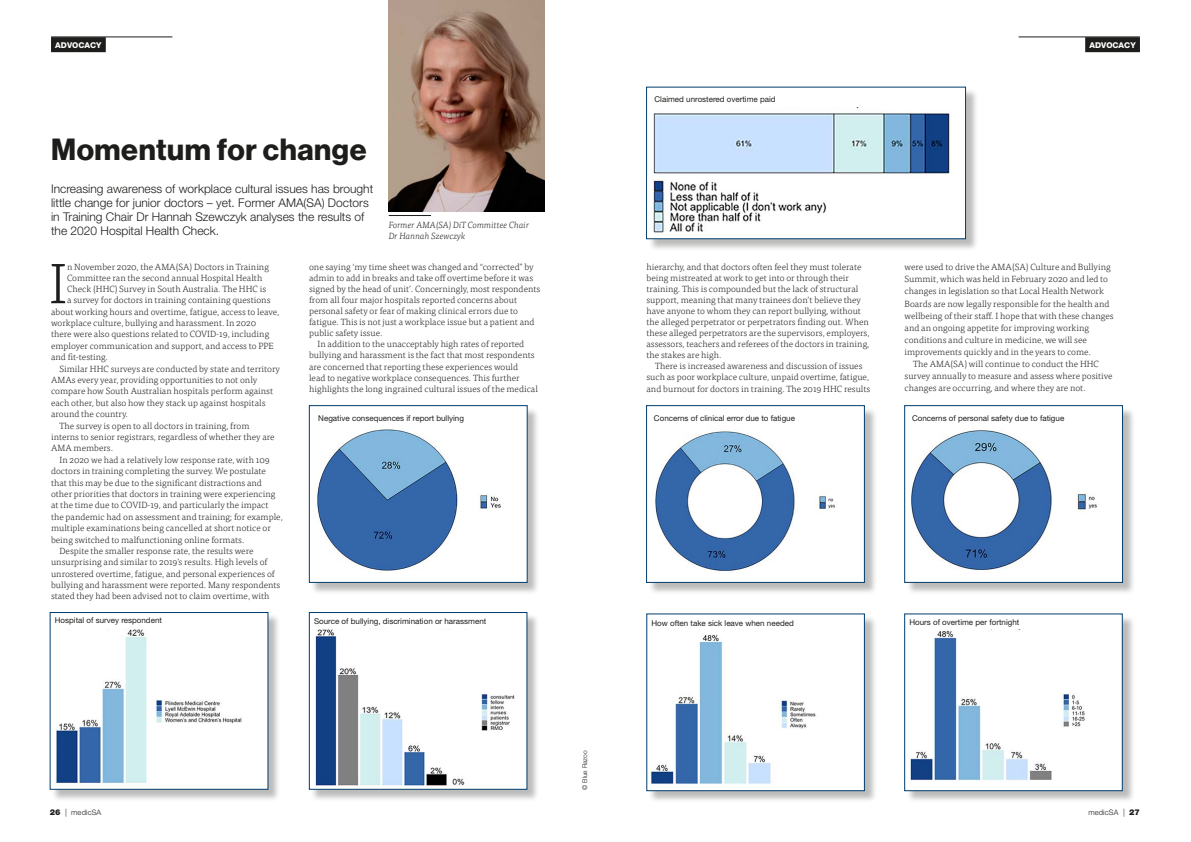
<style>
.page{position:relative;width:1191px;height:842px;background:#fff}
.page>*{position:absolute;margin:0;border:0;box-sizing:border-box;transform-origin:0 0}
.t1{font:300 57.1px "Tisa Pro";color:#1d1d1b}
.t2{font:30px "N Haas Grotesk DS Pro 75 Bd";letter-spacing:.02em;color:#1d1d1b}
.t3{font:300 12px/14px "Helvetica Neue";color:#1d1d1b}
.t4{font:300 9px/11px "Tisa Pro";color:#1d1d1b}
.t5{font:italic 300 9px/11px "Tisa Pro";color:#1d1d1b}
.t6{font:8px "Helvetica Neue";color:#1d1d1b}
.t7{font:800 8px "Helvetica Neue";color:#fff}
.t8{font:300 7.5px "Helvetica Neue";letter-spacing:.02em;color:#1d1d1b}
.t9{font:300 6.5px "Helvetica Neue";color:#1d1d1b}
.s1{font-weight:900;font-size:8px}
.s2{font-size:8px}
</style>
<div class="page">
<hr style="left:51px;top:37px;width:121px;height:1px;background:#1d1d1b">
<div style="left:51px;top:37px;width:55px;height:15px;background:#1d1d1b"></div>
<hr style="left:1018px;top:37px;width:122px;height:1px;background:#1d1d1b">
<div style="left:1085px;top:37px;width:55px;height:15px;background:#1d1d1b"></div>
<img style="left:389px;top:0;width:155px;height:211px">
<hr style="left:389px;top:215px;width:42px;height:1px;background:#1d1d1b">
<div style="left:310px;top:407px;width:230px;height:188px;background:#1d1d1b;opacity:.3"></div>
<div style="left:309px;top:405px;width:218px;height:178px;background:#fff;border:1px solid #003c6e"></div>
<img style="left:317px;top:429px;width:184px;height:142px">
<div style="left:647px;top:407px;width:230px;height:188px;background:#1d1d1b;opacity:.3"></div>
<div style="left:646px;top:405px;width:218px;height:178px;background:#fff;border:1px solid #003c6e"></div>
<img style="left:655px;top:431px;width:180px;height:140px">
<div style="left:905px;top:407px;width:230px;height:188px;background:#1d1d1b;opacity:.3"></div>
<div style="left:904px;top:405px;width:218px;height:178px;background:#fff;border:1px solid #003c6e"></div>
<img style="left:911px;top:430px;width:186px;height:140px">
<div style="left:647px;top:615px;width:230px;height:188px;background:#1d1d1b;opacity:.3"></div>
<div style="left:646px;top:614px;width:218px;height:177px;background:#fff"></div>
<img style="left:650px;top:635px;width:166px;height:150px">
<div style="left:905px;top:615px;width:230px;height:188px;background:#1d1d1b;opacity:.3"></div>
<div style="left:904px;top:614px;width:218px;height:177px;background:#fff;border:1px solid #003c6e"></div>
<img style="left:910px;top:630px;width:175px;height:151px">
<div style="left:310px;top:613px;width:230px;height:189px;background:#1d1d1b;opacity:.3"></div>
<div style="left:309px;top:612px;width:218px;height:177px;background:#fff;border:1px solid #003c6e"></div>
<img style="left:315px;top:629px;width:200px;height:156px">
<div style="left:51px;top:613px;width:230px;height:189px;background:#1d1d1b;opacity:.3"></div>
<div style="left:50px;top:612px;width:218px;height:177px;background:#fff"></div>
<img style="left:55px;top:629px;width:187px;height:155px">
<div style="left:647px;top:88px;width:331px;height:164px;background:#1d1d1b;opacity:.3"></div>
<div style="left:646px;top:87px;width:319px;height:152px;background:#fff"></div>
<img style="left:653px;top:108px;width:298px;height:66px">
<img style="left:647px;top:177px;width:180px;height:59px">
<p class="t7" style="left:55px;top:40px;width:48px">ADVOCACY</p>
<p class="t7" style="left:1089px;top:40px;width:48px">ADVOCACY</p>
<h2 class="t2" style="left:51px;top:132px;width:317px">Momentum for change</h2>
<h3 class="t3" style="left:51px;top:181px;width:324px">Increasing awareness of workplace cultural issues has brought little change for junior doctors – yet. Former AMA(SA) Doctors in Training Chair Dr Hannah Szewczyk analyses the results of the 2020 Hospital Health Check.</h3>
<p class="t5" style="left:389px;top:219px;width:142px">Former AMA(SA) DiT Committee Chair<br>Dr Hannah Szewczyk</p>
<p class="t6" style="left:654px;top:94px;width:123px">Claimed unrostered overtime paid</p>
<h1 class="t1" style="left:49px;top:244px;width:20px">I</h1>
<p class="t4" style="left:67px;top:261px;width:203px">n November 2020, the AMA(SA) Doctors in Training</p>
<p class="t4" style="left:67px;top:272px;width:197px">Committee ran the second annual Hospital Health</p>
<p class="t4" style="left:67px;top:283px;width:200px">Check (HHC) Survey in South Australia. The HHC is</p>
<p class="t4" style="left:67px;top:294px;width:205px">a survey for doctors in training containing questions</p>
<p class="t4" style="left:51px;top:306px;width:230px">about working hours and overtime, fatigue, access to leave,</p>
<p class="t4" style="left:51px;top:317px;width:207px">workplace culture, bullying and harassment. In 2020</p>
<p class="t4" style="left:51px;top:328px;width:220px">there were also questions related to COVID-19, including</p>
<p class="t4" style="left:51px;top:340px;width:224px">employer communication and support, and access to PPE</p>
<p class="t4" style="left:51px;top:351px;width:59px">and fit‑testing.</p>
<p class="t4" style="left:60px;top:363px;width:222px">Similar HHC surveys are conducted by state and territory</p>
<p class="t4" style="left:51px;top:374px;width:208px">AMAs every year, providing opportunities to not only</p>
<p class="t4" style="left:51px;top:385px;width:223px">compare how South Australian hospitals perform against</p>
<p class="t4" style="left:51px;top:397px;width:216px">each other, but also how they stack up against hospitals</p>
<p class="t4" style="left:51px;top:408px;width:78px">around the country.</p>
<p class="t4" style="left:60px;top:419px;width:191px">The survey is open to all doctors in training, from</p>
<p class="t4" style="left:51px;top:431px;width:225px">interns to senior registrars, regardless of whether they are</p>
<p class="t4" style="left:51px;top:442px;width:64px">AMA members.</p>
<p class="t4" style="left:60px;top:454px;width:212px">In 2020 we had a relatively low response rate, with 109</p>
<p class="t4" style="left:51px;top:465px;width:216px">doctors in training completing the survey. We postulate</p>
<p class="t4" style="left:51px;top:476px;width:212px">that this may be due to the significant distractions and</p>
<p class="t4" style="left:51px;top:488px;width:226px">other priorities that doctors in training were experiencing</p>
<p class="t4" style="left:51px;top:499px;width:219px">at the time due to COVID-19, and particularly the impact</p>
<p class="t4" style="left:51px;top:511px;width:233px">the pandemic had on assessment and training; for example,</p>
<p class="t4" style="left:51px;top:522px;width:221px">multiple examinations being cancelled at short notice or</p>
<p class="t4" style="left:51px;top:533px;width:195px">being switched to malfunctioning online formats.</p>
<p class="t4" style="left:60px;top:545px;width:195px">Despite the smaller response rate, the results were</p>
<p class="t4" style="left:51px;top:556px;width:218px">unsurprising and similar to 2019’s results. High levels of</p>
<p class="t4" style="left:51px;top:568px;width:225px">unrostered overtime, fatigue, and personal experiences of</p>
<p class="t4" style="left:51px;top:579px;width:231px">bullying and harassment were reported. Many respondents</p>
<p class="t4" style="left:51px;top:590px;width:220px">stated they had been advised not to claim overtime, with</p>
<p class="t4" style="left:309px;top:261px;width:226px">one saying ‘my time sheet was changed and “corrected” by</p>
<p class="t4" style="left:309px;top:272px;width:225px">admin to add in breaks and take off overtime before it was</p>
<p class="t4" style="left:309px;top:283px;width:233px">signed by the head of unit’. Concerningly, most respondents</p>
<p class="t4" style="left:309px;top:294px;width:209px">from all four major hospitals reported concerns about</p>
<p class="t4" style="left:309px;top:305px;width:210px">personal safety or fear of making clinical errors due to</p>
<p class="t4" style="left:309px;top:316px;width:227px">fatigue. This is not just a workplace issue but a patient and</p>
<p class="t4" style="left:309px;top:327px;width:75px">public safety issue.</p>
<p class="t4" style="left:317px;top:338px;width:208px">In addition to the unacceptably high rates of reported</p>
<p class="t4" style="left:309px;top:349px;width:227px">bullying and harassment is the fact that most respondents</p>
<p class="t4" style="left:309px;top:360px;width:211px">are concerned that reporting these experiences would</p>
<p class="t4" style="left:309px;top:371px;width:212px">lead to negative workplace consequences. This further</p>
<p class="t4" style="left:309px;top:382px;width:230px">highlights the long ingrained cultural issues of the medical</p>
<p class="t4" style="left:646px;top:261px;width:224px">hierarchy, and that doctors often feel they must tolerate being mistreated at work to get into or through their training. This is compounded but the lack of structural support, meaning that many trainees don’t believe they have anyone to whom they can report bullying, without the alleged perpetrator or perpetrators finding out. When these alleged perpetrators are the supervisors, employers, assessors, teachers and referees of the doctors in training, the stakes are high.</p>
<p class="t4" style="left:646px;top:360px;width:225px;text-align:center">There is increased awareness and discussion of issues such as poor workplace culture, unpaid overtime, fatigue, and burnout for doctors in training. The 2019 HHC results</p>
<p class="t4" style="left:904px;top:261px;width:208px">were used to drive the AMA(SA) Culture and Bullying</p>
<p class="t4" style="left:904px;top:273px;width:205px">Summit, which was held in February 2020 and led to</p>
<p class="t4" style="left:904px;top:285px;width:201px">changes in legislation so that Local Health Network</p>
<p class="t4" style="left:904px;top:298px;width:206px">Boards are now legally responsible for the health and</p>
<p class="t4" style="left:904px;top:310px;width:210px">wellbeing of their staff. I hope that with these changes</p>
<p class="t4" style="left:904px;top:322px;width:186px">and an ongoing appetite for improving working</p>
<p class="t4" style="left:904px;top:334px;width:184px">conditions and culture in medicine, we will see</p>
<p class="t4" style="left:904px;top:346px;width:188px">improvements quickly and in the years to come.</p>
<p class="t4" style="left:913px;top:358px;width:187px">The AMA(SA) will continue to conduct the HHC</p>
<p class="t4" style="left:904px;top:370px;width:209px">survey annually to measure and assess where positive</p>
<p class="t4" style="left:904px;top:382px;width:183px">changes are occurring, and where they are not.</p>
<p class="t6" style="left:318px;top:414px;width:147px">Negative consequences if report bullying</p>
<p class="t6" style="left:654px;top:414px;width:143px">Concerns of clinical error due to fatigue</p>
<p class="t6" style="left:912px;top:414px;width:154px">Concerns of personal safety due to fatigue</p>
<p class="t6" style="left:55px;top:616px;width:109px">Hospital of survey respondent</p>
<p class="t6" style="left:314px;top:617px;width:174px">Source of bullying, discrimination or harassment</p>
<p class="t6" style="left:651px;top:619px;width:144px">How often take sick leave when needed</p>
<p class="t6" style="left:909px;top:617px;width:111px">Hours of overtime per fortnight</p>
<p class="t9" style="left:581px;top:789px;width:41px;rotate:-90deg">© Blue Razoo</p>
<p class="t8" style="left:50px;top:808px;width:53px"><span class="s1">26</span> <span class="s2">|</span> medicSA</p>
<p class="t8" style="left:1088px;top:808px;width:53px">medicSA <span class="s2">|</span> <span class="s1">27</span></p>
</div>
